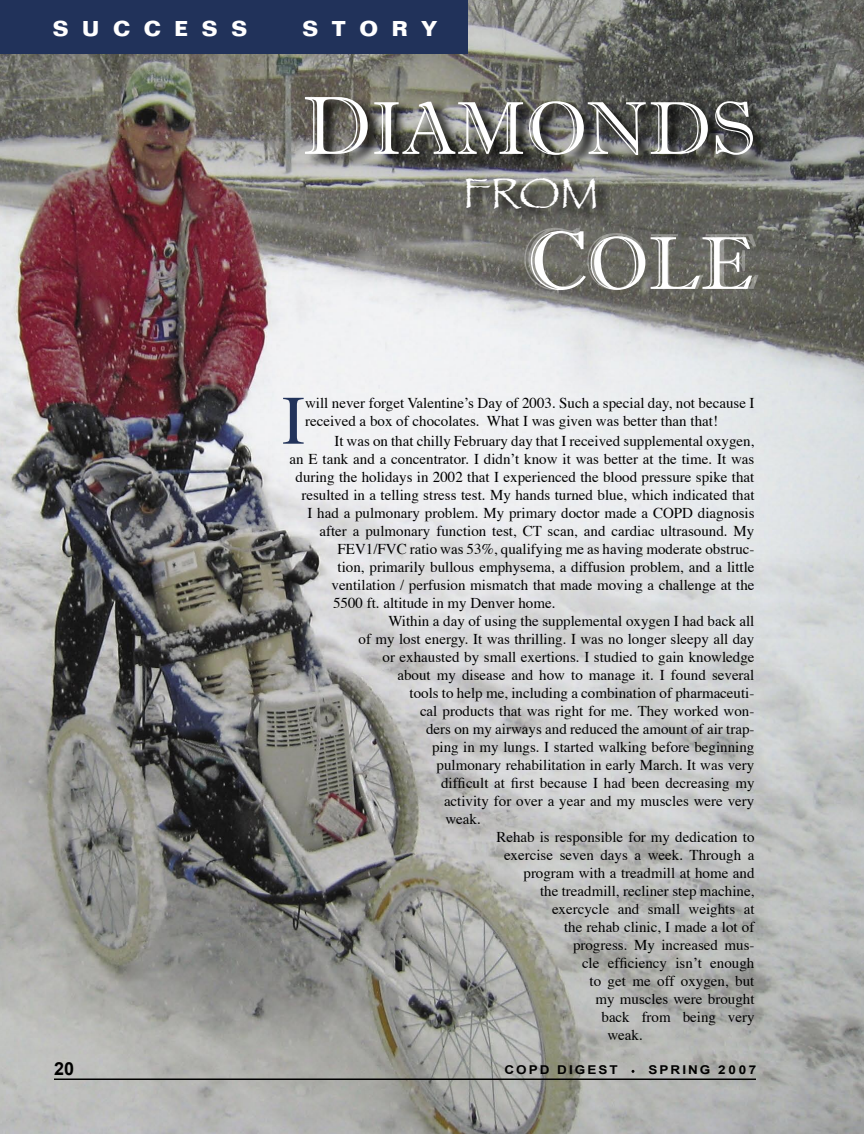
<style>
.page{position:relative;width:864px;height:1134px;background:#fff}
.page>*{position:absolute;margin:0;border:0;box-sizing:border-box;transform-origin:0 0}
.t1{font:79.5px "Imprint MT Shadow";color:#fff}
.t2{font:75px "Imprint MT Shadow";color:#fff}
.t3{font:69.3px "Times";color:#21325a}
.t4{font:45px "Papyrus";color:#fff}
.t5{font:700 21px "Folio";letter-spacing:.65em;color:#fff}
.t6{font:700 18px "Arial";color:#000}
.t7{font:15px/18px "Times";color:#000}
.t8{font:700 12.15px "Arial";letter-spacing:.15em;color:#000;scale:1.11 1}
.s1{font-size:82.5px}
.s2{font-size:87px}
</style>
<div class="page">
<img style="left:0;top:0;width:864px;height:1134px">
<hr style="left:54px;top:1078px;width:702px;height:2px;background:#000">
<svg style="left:305px;top:94px;width:465px;height:131px;background:#666661"></svg>
<div style="left:0;top:0;width:468px;height:54px;background:#21325a"></div>
<p class="t5" style="left:53px;top:15px;width:196px">SUCCESS</p>
<p class="t5" style="left:302px;top:15px;width:137px">STORY</p>
<p class="t2" style="left:301px;top:84px;width:457px"><span class="s1">D</span>IAMONDS</p>
<p class="t4" style="left:463px;top:166px;width:138px">FROM</p>
<p class="t1" style="left:520px;top:215px;width:241px"><span class="s2">C</span><span class="s1">C</span>OLE</p>
<p class="t2" style="left:587px;top:219px;width:167px">OLE</p>
<p class="t3" style="left:282px;top:356px;width:25px">I</p>
<p class="t7" style="left:305px;top:392px;width:451px">will never forget Valentine’s Day of 2003. Such a special day, not because I received a box of chocolates. What I was given was better than that!</p>
<p class="t7" style="left:334px;top:430px;width:422px">It was on that chilly February day that I received supplemental oxygen,</p>
<p class="t7" style="left:290px;top:448px;width:466px">an E tank and a concentrator. I didn’t know it was better at the time. It was</p>
<p class="t7" style="left:296px;top:466px;width:460px">during the holidays in 2002 that I experienced the blood pressure spike that</p>
<p class="t7" style="left:302px;top:484px;width:455px">resulted in a telling stress test. My hands turned blue, which indicated that</p>
<p class="t7" style="left:308px;top:502px;width:449px">I had a pulmonary problem. My primary doctor made a COPD diagnosis</p>
<p class="t7" style="left:320px;top:520px;width:436px">after a pulmonary function test, CT scan, and cardiac ultrasound. My</p>
<p class="t7" style="left:338px;top:538px;width:418px">FEV1/FVC ratio was 53%, qualifying me as having moderate obstruc-</p>
<p class="t7" style="left:338px;top:556px;width:419px">tion, primarily bullous emphysema, a diffusion problem, and a little</p>
<p class="t7" style="left:332px;top:574px;width:425px">ventilation / perfusion mismatch that made moving a challenge at the</p>
<p class="t7" style="left:333px;top:592px;width:224px">5500 ft. altitude in my Denver home.</p>
<p class="t7" style="left:388px;top:611px;width:368px">Within a day of using the supplemental oxygen I had back all</p>
<p class="t7" style="left:358px;top:629px;width:397px">of my lost energy. It was thrilling. I was no longer sleepy all day</p>
<p class="t7" style="left:382px;top:647px;width:373px">or exhausted by small exertions. I studied to gain knowledge</p>
<p class="t7" style="left:398px;top:665px;width:358px">about my disease and how to manage it. I found several</p>
<p class="t7" style="left:410px;top:683px;width:346px">tools to help me, including a combination of pharmaceuti-</p>
<p class="t7" style="left:420px;top:701px;width:336px">cal products that was right for me. They worked won-</p>
<p class="t7" style="left:426px;top:719px;width:330px">ders on my airways and reduced the amount of air trap-</p>
<p class="t7" style="left:432px;top:737px;width:324px">ping in my lungs. I started walking before beginning</p>
<p class="t7" style="left:436px;top:755px;width:319px">pulmonary rehabilitation in early March. It was very</p>
<p class="t7" style="left:441px;top:773px;width:315px">difficult at first because I had been decreasing my</p>
<p class="t7" style="left:444px;top:791px;width:312px">activity for over a year and my muscles were very</p>
<p class="t7" style="left:446px;top:809px;width:37px">weak.</p>
<p class="t7" style="left:496px;top:827px;width:260px">Rehab is responsible for my dedication to</p>
<p class="t7" style="left:504px;top:845px;width:252px">exercise seven days a week. Through a</p>
<p class="t7" style="left:524px;top:863px;width:233px">program with a treadmill at home and</p>
<p class="t7" style="left:540px;top:881px;width:216px">the treadmill, recliner step machine,</p>
<p class="t7" style="left:552px;top:899px;width:204px">exercycle and small weights at</p>
<p class="t7" style="left:564px;top:917px;width:192px">the rehab clinic, I made a lot of</p>
<p class="t7" style="left:573px;top:935px;width:183px">progress. My increased mus-</p>
<p class="t7" style="left:582px;top:953px;width:174px">cle efficiency isn’t enough</p>
<p class="t7" style="left:590px;top:971px;width:167px">to get me off oxygen, but</p>
<p class="t7" style="left:596px;top:989px;width:161px">my muscles were brought</p>
<p class="t7" style="left:602px;top:1007px;width:155px">back from being very</p>
<p class="t7" style="left:608px;top:1025px;width:37px">weak.</p>
<p class="t6" style="left:54px;top:1059px;width:22px">20</p>
<p class="t8" style="left:504px;top:1063px;width:104px">COPD DIGEST</p>
<p class="t8" style="left:649px;top:1063px;width:99px">SPRING 2007</p>
</div>
